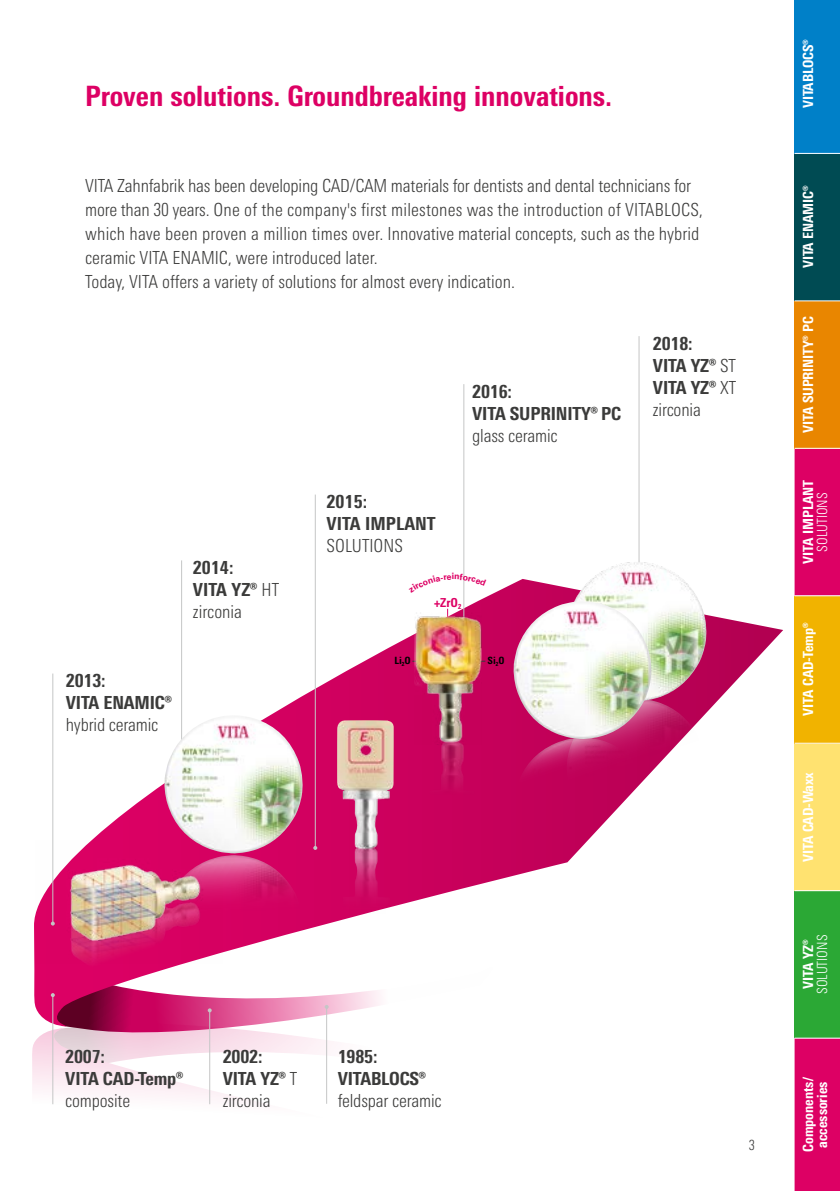
<style>
.page{position:relative;width:840px;height:1191px;background:#fff}
.page>*{position:absolute;margin:0;border:0;box-sizing:border-box;transform-origin:0 0}
.t1{font:800 condensed 28px "Univers Next Pro";color:#dd0064}
.t2{font:300 condensed 18px/24px "Univers Next Pro";color:#3b3b3a}
.t3{font:800 condensed 18px/22px "Univers Next Pro";letter-spacing:-.01em;color:#3b3b3a}
.t4{font:800 condensed 14px/14px "Univers Next Pro";letter-spacing:-.01em;color:#fff}
.t5{font:300 condensed 14px "Univers Next Pro";color:#fff}
.t6{font:300 condensed 14px "Univers Next Pro";color:#3b3b3a}
.t7{font:700 condensed 12.4px "Univers";color:#dd0064}
.t8{font:700 condensed 10px "Univers";color:#000}
.s1{font-weight:300}
</style>
<div class="page">
<svg style="left:32px;top:1036px;width:295px;height:69px"></svg>
<svg style="left:34px;top:579px;width:748px;height:436px"></svg>
<hr style="left:209px;top:1010px;width:1px;height:94px;background:#c5c6c6">
<hr style="left:52px;top:995px;width:1px;height:109px;background:#c5c6c6">
<hr style="left:52px;top:673px;width:1px;height:250px;background:#c5c6c6">
<hr style="left:326px;top:1007px;width:1px;height:96px;background:#c5c6c6">
<svg style="left:40px;top:964px;width:455px;height:117px"></svg>
<hr style="left:314px;top:494px;width:1px;height:354px;background:#c5c6c6">
<svg style="left:313px;top:846px;width:4px;height:4px"></svg>
<hr style="left:463px;top:384px;width:1px;height:282px;background:#c5c6c6">
<hr style="left:638px;top:336px;width:1px;height:353px;background:#c5c6c6">
<img style="left:35px;top:963px;width:128px;height:27px">
<img style="left:35px;top:840px;width:187px;height:123px">
<hr style="left:181px;top:560px;width:1px;height:260px;background:#c5c6c6">
<img style="left:337px;top:720px;width:56px;height:123px">
<img style="left:337px;top:843px;width:56px;height:133px">
<img style="left:163px;top:715px;width:141px;height:138px">
<img style="left:163px;top:855px;width:141px;height:138px">
<img style="left:565px;top:562px;width:142px;height:136px">
<img style="left:652px;top:698px;width:55px;height:140px">
<img style="left:512px;top:601px;width:140px;height:136px">
<img style="left:512px;top:737px;width:140px;height:138px">
<img style="left:414px;top:613px;width:67px;height:126px">
<img style="left:406px;top:739px;width:83px;height:132px">
<svg style="left:447px;top:858px;width:1px;height:17px"></svg>
<div style="left:794px;top:449px;width:45px;height:742px;background:#dd0064"></div>
<div style="left:794px;top:890px;width:45px;height:148px;background:#2ba835"></div>
<div style="left:794px;top:743px;width:45px;height:147px;background:#ffe270"></div>
<div style="left:794px;top:596px;width:45px;height:147px;background:#f1b300"></div>
<div style="left:794px;top:301px;width:45px;height:147px;background:#e98600"></div>
<div style="left:794px;top:153px;width:45px;height:148px;background:#004b53"></div>
<div style="left:794px;top:0;width:45px;height:153px;background:#0080c8"></div>
<hr style="left:794px;top:1037px;width:45px;height:1px;background:#fff">
<hr style="left:794px;top:890px;width:45px;height:1px;background:#fff">
<hr style="left:794px;top:742px;width:45px;height:1px;background:#fff">
<hr style="left:794px;top:595px;width:45px;height:1px;background:#fff">
<hr style="left:794px;top:300px;width:45px;height:1px;background:#fff">
<hr style="left:794px;top:153px;width:45px;height:1px;background:#fff">
<svg style="left:409px;top:573px;width:77px;height:19px"></svg>
<h1 class="t1" style="left:85px;top:79px;width:528px">Proven solutions. Groundbreaking innovations.</h1>
<p class="t2" style="left:85px;top:174px;width:619px">VITA Zahnfabrik has been developing CAD/CAM materials for dentists and dental technicians for more than 30 years. One of the company's first milestones was the introduction of VITABLOCS, which have been proven a million times over. Innovative material concepts, such as the hybrid ceramic VITA ENAMIC, were introduced later.<br>Today, VITA offers a variety of solutions for almost every indication.</p>
<p class="t3" style="left:193px;top:556px;width:88px">2014:<br>VITA YZ® <span class="s1">HT zirconia</span></p>
<p class="t3" style="left:66px;top:669px;width:107px">2013:<br>VITA ENAMIC®</p>
<p class="t2" style="left:66px;top:712px;width:94px">hybrid ceramic</p>
<p class="t3" style="left:472px;top:380px;width:150px">2016:<br>VITA SUPRINITY® PC</p>
<p class="t2" style="left:472px;top:423px;width:87px">glass ceramic</p>
<p class="t3" style="left:326px;top:490px;width:110px">2015:<br>VITA IMPLANT</p>
<p class="t2" style="left:326px;top:533px;width:78px">SOLUTIONS</p>
<p class="t7" style="left:434px;top:594px;width:29px">+ZrO<sub>2</sub></p>
<p class="t8" style="left:394px;top:655px;width:18px">Li<sub>2</sub>O</p>
<p class="t8" style="left:487px;top:655px;width:19px">Si<sub>2</sub>O</p>
<p class="t3" style="left:652px;top:332px;width:85px">2018:<br>VITA YZ® <span class="s1">ST<br></span>VITA YZ® <span class="s1">XT zirconia</span></p>
<p class="t3" style="left:65px;top:1045px;width:119px">2007:<br>VITA CAD-Temp®</p>
<p class="t2" style="left:65px;top:1088px;width:66px">composite</p>
<p class="t3" style="left:223px;top:1045px;width:76px">2002:<br>VITA YZ® <span class="s1">T zirconia</span></p>
<p class="t3" style="left:337px;top:1045px;width:90px">1985:<br>VITABLOCS®</p>
<p class="t2" style="left:337px;top:1088px;width:105px">feldspar ceramic</p>
<p class="t6" style="left:748px;top:1137px;width:8px">3</p>
<p class="t4" style="left:800px;top:108px;width:70px;rotate:-90deg">VITABLOCS®</p>
<p class="t4" style="left:800px;top:268px;width:84px;rotate:-90deg">VITA ENAMIC®</p>
<p class="t4" style="left:800px;top:433px;width:118px;rotate:-90deg">VITA SUPRINITY® PC</p>
<p class="t4" style="left:800px;top:564px;width:86px;rotate:-90deg">VITA IMPLANT</p>
<p class="t5" style="left:813px;top:551px;width:61px;rotate:-90deg">SOLUTIONS</p>
<p class="t4" style="left:800px;top:716px;width:95px;rotate:-90deg">VITA CAD-Temp®</p>
<p class="t4" style="left:800px;top:861px;width:91px;rotate:-90deg">VITA CAD-Waxx</p>
<p class="t4" style="left:800px;top:989px;width:51px;rotate:-90deg">VITA YZ®</p>
<p class="t5" style="left:813px;top:994px;width:61px;rotate:-90deg">SOLUTIONS</p>
<p class="t4" style="left:800px;top:1151px;width:76px;rotate:-90deg">Components/ accessories</p>
</div>
